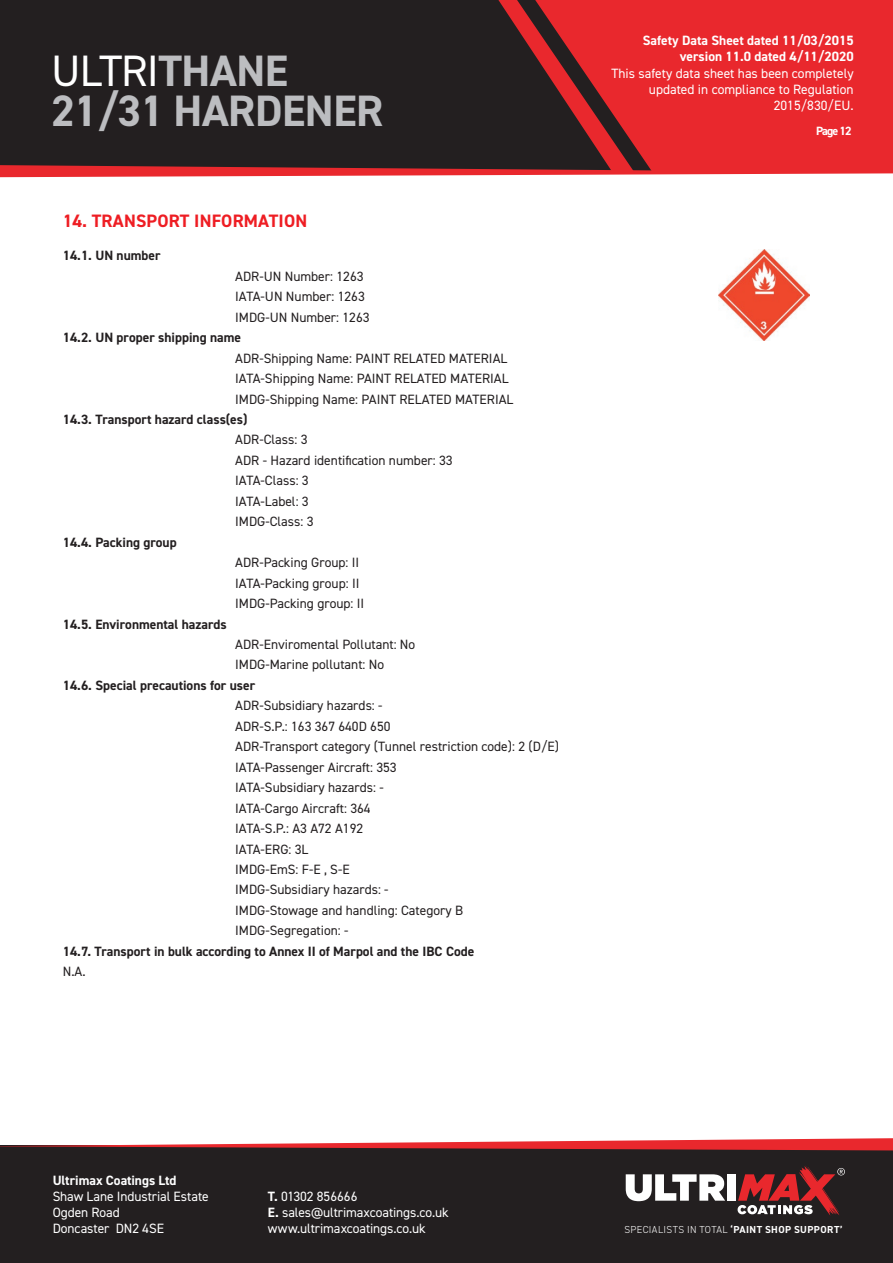
<style>
.page{position:relative;width:893px;height:1263px;background:#fff}
.page>*{position:absolute;margin:0;border:0;box-sizing:border-box;transform-origin:0 0}
.t1{font:700 44.1px/40.5px "DIN2014";letter-spacing:-.01em;color:#bcbdc0}
.t2{font:700 18px "DIN2014";letter-spacing:.01em;color:#ee1d23}
.t3{font:13.5px/20.4px "DIN2014";color:#231f20}
.t4{font:700 13.5px "DIN2014";color:#231f20}
.t5{font:13.5px/16.2px "DIN2014";color:#fff}
.t6{font:700 13.5px/16.2px "DIN2014";color:#fff;text-align:right}
.t7{font:700 12px "DIN2014";letter-spacing:-.075em;color:#fff}
.t8{font:300 10.2px "DIN2014";letter-spacing:.035em;color:#fff}
.s1{font-weight:400;color:#fff}
.s2{font-weight:700}
</style>
<div class="page">
<svg style="left:0;top:0;width:893px;height:177px;background:#712427"></svg>
<div style="left:0;top:1145px;width:893px;height:118px;background:#231f20"></div>
<svg style="left:0;top:1138px;width:893px;height:13px"></svg>
<svg style="left:626px;top:1174px;width:99px;height:27px"></svg>
<div style="left:728px;top:1174px;width:8px;height:27px;background:#fff"></div>
<svg style="left:738px;top:1165px;width:107px;height:51px"></svg>
<img style="left:719px;top:250px;width:90px;height:91px">
<h1 class="t1" style="left:51px;top:50px;width:334px"><span class="s1">ULTRI</span>THANE<br>21/31 HARDENER</h1>
<h2 class="t2" style="left:63px;top:208px;width:246px">14. TRANSPORT INFORMATION</h2>
<p class="t4" style="left:63px;top:247px;width:99px">14.1. UN number</p>
<p class="t3" style="left:235px;top:266px;width:136px">ADR-UN Number: 1263<br>IATA-UN Number: 1263<br>IMDG-UN Number: 1263</p>
<p class="t4" style="left:63px;top:328px;width:180px">14.2. UN proper shipping name</p>
<p class="t3" style="left:235px;top:347px;width:280px">ADR-Shipping Name: PAINT RELATED MATERIAL<br>IATA-Shipping Name: PAINT RELATED MATERIAL<br>IMDG-Shipping Name: PAINT RELATED MATERIAL</p>
<p class="t4" style="left:63px;top:410px;width:186px">14.3. Transport hazard class(es)</p>
<p class="t3" style="left:235px;top:429px;width:219px">ADR-Class: 3<br>ADR - Hazard identification number: 33<br>IATA-Class: 3<br>IATA-Label: 3<br>IMDG-Class: 3</p>
<p class="t4" style="left:63px;top:533px;width:116px">14.4. Packing group</p>
<p class="t3" style="left:235px;top:552px;width:131px">ADR-Packing Group: II<br>IATA-Packing group: II<br>IMDG-Packing group: II</p>
<p class="t4" style="left:63px;top:615px;width:165px">14.5. Environmental hazards</p>
<p class="t3" style="left:235px;top:634px;width:182px">ADR-Enviromental Pollutant: No<br>IMDG-Marine pollutant: No</p>
<p class="t4" style="left:63px;top:676px;width:194px">14.6. Special precautions for user</p>
<p class="t3" style="left:235px;top:695px;width:325px">ADR-Subsidiary hazards: -<br>ADR-S.P.: 163 367 640D 650<br>ADR-Transport category (Tunnel restriction code): 2 (D/E)<br>IATA-Passenger Aircraft: 353<br>IATA-Subsidiary hazards: -<br>IATA-Cargo Aircraft: 364<br>IATA-S.P.: A3 A72 A192<br>IATA-ERG: 3L<br>IMDG-EmS: F-E , S-E<br>IMDG-Subsidiary hazards: -<br>IMDG-Stowage and handling: Category B<br>IMDG-Segregation: -</p>
<p class="t4" style="left:63px;top:942px;width:413px">14.7. Transport in bulk according to Annex II of Marpol and the IBC Code</p>
<p class="t3" style="left:63px;top:961px;width:24px">N.A.</p>
<p class="t6" style="left:643px;top:32px;width:212px">Safety Data Sheet dated 11/03/2015 version 11.0 dated 4/11/2020</p>
<p class="t5" style="left:611px;top:65px;width:244px;text-align:right">This safety data sheet has been completely updated in compliance to Regulation<br>2015/830/EU.</p>
<p class="t7" style="left:816px;top:123px;width:37px">Page 12</p>
<p class="t6" style="left:53px;top:1172px;width:125px">Ultrimax Coatings Ltd</p>
<p class="t5" style="left:53px;top:1188px;width:158px">Shaw Lane Industrial Estate<br>Ogden Road<br>Doncaster DN2 4SE</p>
<p class="t5" style="left:268px;top:1188px;width:182px"><span class="s2">T.</span> 01302 856666<br><span class="s2">E.</span> sales@ultrimaxcoatings.co.uk www.ultrimaxcoatings.co.uk</p>
<p class="t8" style="left:624px;top:1224px;width:220px">SPECIALISTS IN TOTAL <span class="s2">‘PAINT SHOP SUPPORT’</span></p>
</div>
